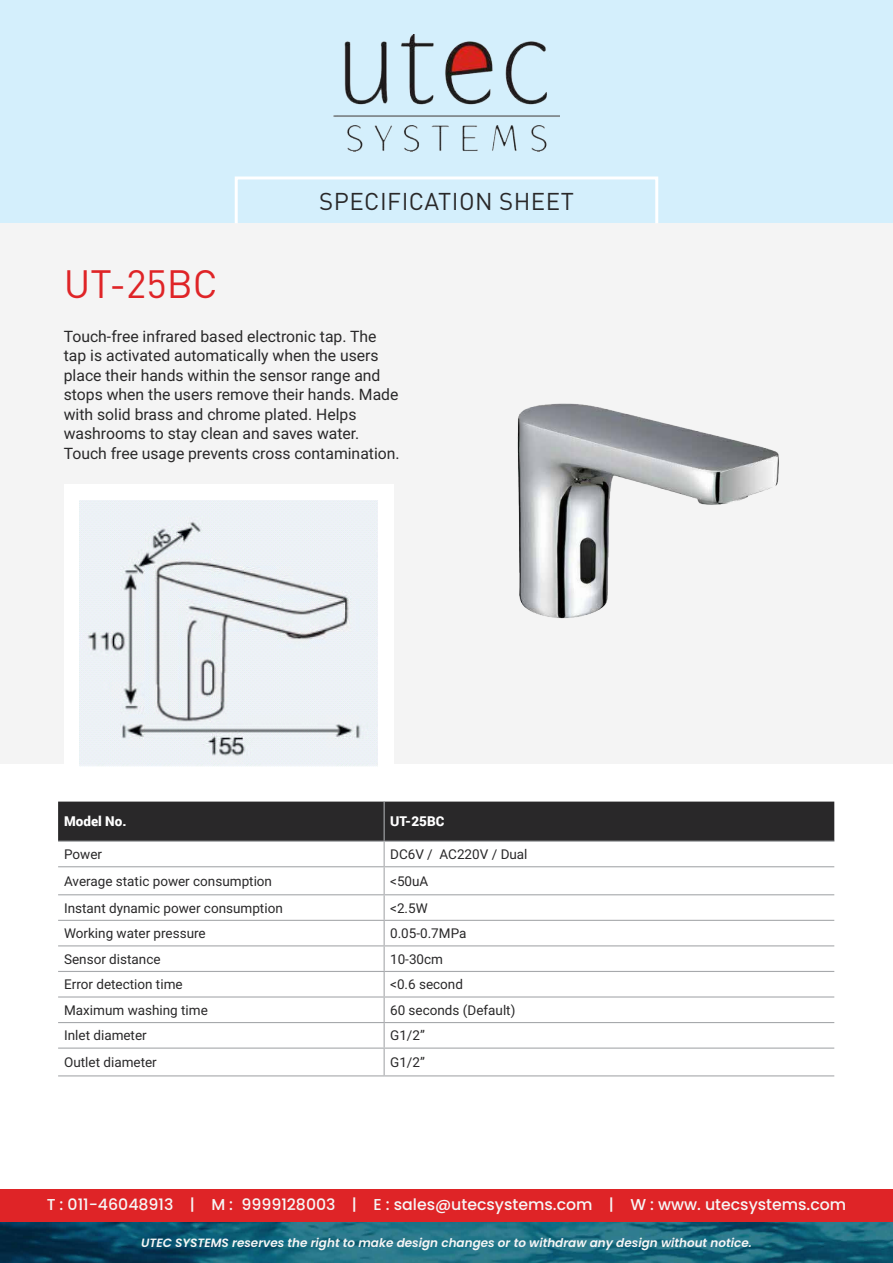
<style>
.page{position:relative;width:893px;height:1263px;background:#fff}
.page>*{position:absolute;margin:0;border:0;box-sizing:border-box;transform-origin:0 0}
.product_name{font:39px "DIN Pro";color:#df2427}
.t1{font:24px "DIN Pro";letter-spacing:.02em;color:#292829}
.Specification{font:15.75px/19.5px "Roboto";color:#292829}
.t2{font:500 15.75px "Poppins";color:#f6f6f6}
.body{font:13.5px "Roboto";color:#292829}
.body-2{font:900 13.5px "Roboto";color:#fff}
.t3{font:italic 600 12px "Poppins";color:#f6f6f6}
</style>
<div class="page">
<img style="left:0;top:1222px;width:893px;height:41px">
<div style="left:0;top:1190px;width:893px;height:32px;background:#df2427"></div>
<div style="left:0;top:0;width:893px;height:223px;background:#d4effc"></div>
<img style="left:334px;top:34px;width:225px;height:117px">
<div style="left:0;top:223px;width:893px;height:540px;background:#f4f4f4"></div>
<div style="left:235px;top:176px;width:423px;height:49px;border:3px solid #fff"></div>
<svg style="left:58px;top:801px;width:776px;height:274px"></svg>
<hr style="left:58px;top:1075px;width:326px;height:1px;background:#a7a9ac">
<hr style="left:384px;top:1075px;width:450px;height:1px;background:#a7a9ac">
<div style="left:64px;top:484px;width:329px;height:304px;background:#fff"></div>
<img style="left:517px;top:403px;width:262px;height:216px">
<img style="left:79px;top:500px;width:299px;height:266px">
<p class="product_name" style="left:64px;top:253px;width:155px">UT-25BC</p>
<h2 class="t1" style="left:319px;top:183px;width:256px">SPECIFICATION SHEET</h2>
<p class="Specification" style="left:64px;top:326px;width:337px">Touch-free infrared based electronic tap. The tap is activated automatically when the users place their hands within the sensor range and stops when the users remove their hands. Made with solid brass and chrome plated. Helps washrooms to stay clean and saves water.<br>Touch free usage prevents cross contamination.</p>
<p class="body-2" style="left:64px;top:811px;width:64px">Model No.</p>
<p class="body-2" style="left:390px;top:811px;width:56px">UT-25BC</p>
<p class="body" style="left:64px;top:845px;width:39px">Power</p>
<p class="body" style="left:390px;top:845px;width:139px">DC6V / AC220V / Dual</p>
<p class="body" style="left:64px;top:871px;width:209px">Average static power consumption</p>
<p class="body" style="left:390px;top:871px;width:40px">&lt;50uA</p>
<p class="body" style="left:64px;top:898px;width:220px">Instant dynamic power consumption</p>
<p class="body" style="left:390px;top:898px;width:39px">&lt;2.5W</p>
<p class="body" style="left:64px;top:924px;width:143px">Working water pressure</p>
<p class="body" style="left:390px;top:924px;width:78px">0.05-0.7MPa</p>
<p class="body" style="left:64px;top:949px;width:98px">Sensor distance</p>
<p class="body" style="left:390px;top:949px;width:54px">10-30cm</p>
<p class="body" style="left:64px;top:975px;width:120px">Error detection time</p>
<p class="body" style="left:390px;top:975px;width:74px">&lt;0.6 second</p>
<p class="body" style="left:64px;top:1000px;width:145px">Maximum washing time</p>
<p class="body" style="left:390px;top:1000px;width:127px">60 seconds (Default)</p>
<p class="body" style="left:64px;top:1026px;width:84px">Inlet diameter</p>
<p class="body" style="left:390px;top:1026px;width:36px">G1/2”</p>
<p class="body" style="left:64px;top:1053px;width:94px">Outlet diameter</p>
<p class="body" style="left:390px;top:1053px;width:36px">G1/2”</p>
<p class="t2" style="left:47px;top:1195px;width:801px">T : 011-46048913 | M : 9999128003 | E : sales@utecsystems.com | W : www. utecsystems.com</p>
<p class="t3" style="left:141px;top:1236px;width:612px">UTEC SYSTEMS reserves the right to make design changes or to withdraw any design without notice.</p>
</div>
